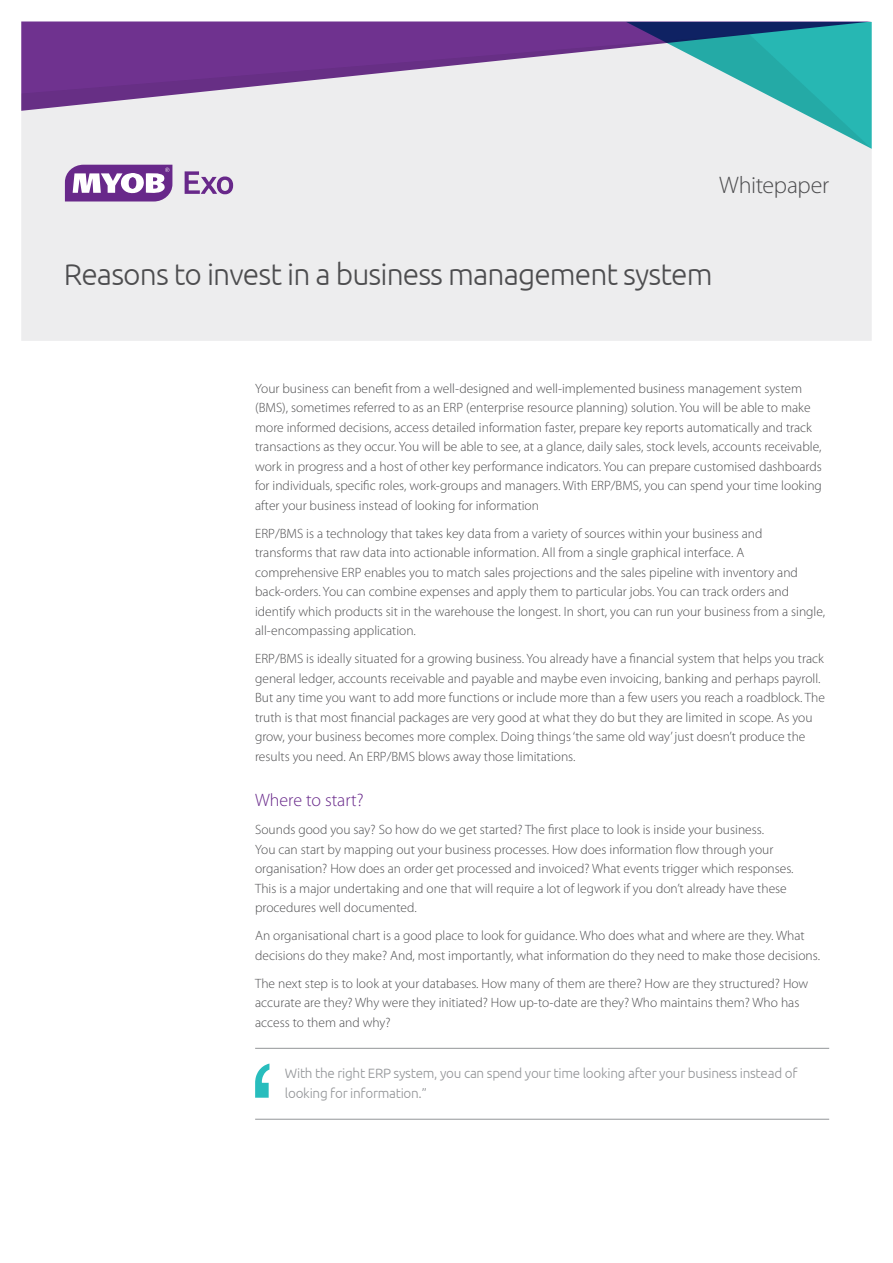
<style>
.page{position:relative;width:893px;height:1263px;background:#fff}
.page>*{position:absolute;margin:0;border:0;box-sizing:border-box;transform-origin:0 0}
.t1{font:300 30px "Ubuntu";letter-spacing:-.03em;color:#4d4d4f}
.t2{font:300 24px "Myriad Pro";letter-spacing:-.015em;color:#4d4d4f}
.t3{font:300 18px "Myriad Pro";color:#68288a}
.t4{font:300 13.5px/19.5px "Myriad Pro";color:#4d4d4f}
.t5{font:300 13.5px/19.5px "Ubuntu";letter-spacing:-.02em;color:#939598}
</style>
<div class="page">
<svg style="left:21px;top:21px;width:851px;height:13px;fill:#6f328f"></svg>
<svg style="left:21px;top:34px;width:851px;height:307px;fill:#ededee"></svg>
<svg style="left:65px;top:165px;width:107px;height:36px"></svg>
<svg style="left:185px;top:171px;width:48px;height:23px"></svg>
<svg style="left:626px;top:22px;width:246px;height:127px"></svg>
<hr style="left:255px;top:1048px;width:574px;height:1px;background:#939598">
<hr style="left:255px;top:1119px;width:574px;height:1px;background:#939598">
<svg style="left:255px;top:1063px;width:14px;height:35px"></svg>
<h2 class="t2" style="left:719px;top:170px;width:112px">Whitepaper</h2>
<h1 class="t1" style="left:64px;top:256px;width:650px">Reasons to invest in a business management system</h1>
<p class="t4" style="left:255px;top:378px;width:568px">Your business can benefit from a well-designed and well-implemented business management system (BMS), sometimes referred to as an ERP (enterprise resource planning) solution. You will be able to make more informed decisions, access detailed information faster, prepare key reports automatically and track transactions as they occur. You will be able to see, at a glance, daily sales, stock levels, accounts receivable, work in progress and a host of other key performance indicators. You can prepare customised dashboards for individuals, specific roles, work-groups and managers. With ERP/BMS, you can spend your time looking after your business instead of looking for information</p>
<p class="t4" style="left:255px;top:523px;width:572px">ERP/BMS is a technology that takes key data from a variety of sources within your business and<br>transforms that raw data into actionable information. All from a single graphical interface. A comprehensive ERP enables you to match sales projections and the sales pipeline with inventory and back-orders. You can combine expenses and apply them to particular jobs. You can track orders and identify which products sit in the warehouse the longest. In short, you can run your business from a single, all-encompassing application.</p>
<p class="t4" style="left:255px;top:649px;width:571px">ERP/BMS is ideally situated for a growing business. You already have a financial system that helps you track general ledger, accounts receivable and payable and maybe even invoicing, banking and perhaps payroll.<br>But any time you want to add more functions or include more than a few users you reach a roadblock. The truth is that most financial packages are very good at what they do but they are limited in scope. As you grow, your business becomes more complex. Doing things ‘the same old way’ just doesn’t produce the results you need. An ERP/BMS blows away those limitations.</p>
<h3 class="t3" style="left:255px;top:789px;width:110px">Where to start?</h3>
<p class="t4" style="left:255px;top:820px;width:540px">Sounds good you say? So how do we get started? The first place to look is inside your business.<br>You can start by mapping out your business processes. How does information flow through your organisation? How does an order get processed and invoiced? What events trigger which responses.<br>This is a major undertaking and one that will require a lot of legwork if you don’t already have these procedures well documented.</p>
<p class="t4" style="left:255px;top:926px;width:566px">An organisational chart is a good place to look for guidance. Who does what and where are they. What decisions do they make? And, most importantly, what information do they need to make those decisions.</p>
<p class="t4" style="left:255px;top:973px;width:555px">The next step is to look at your databases. How many of them are there? How are they structured? How accurate are they? Why were they initiated? How up-to-date are they? Who maintains them? Who has access to them and why?</p>
<p class="t5" style="left:285px;top:1063px;width:514px">With the right ERP system, you can spend your time looking after your business instead of looking for information.”</p>
</div>
